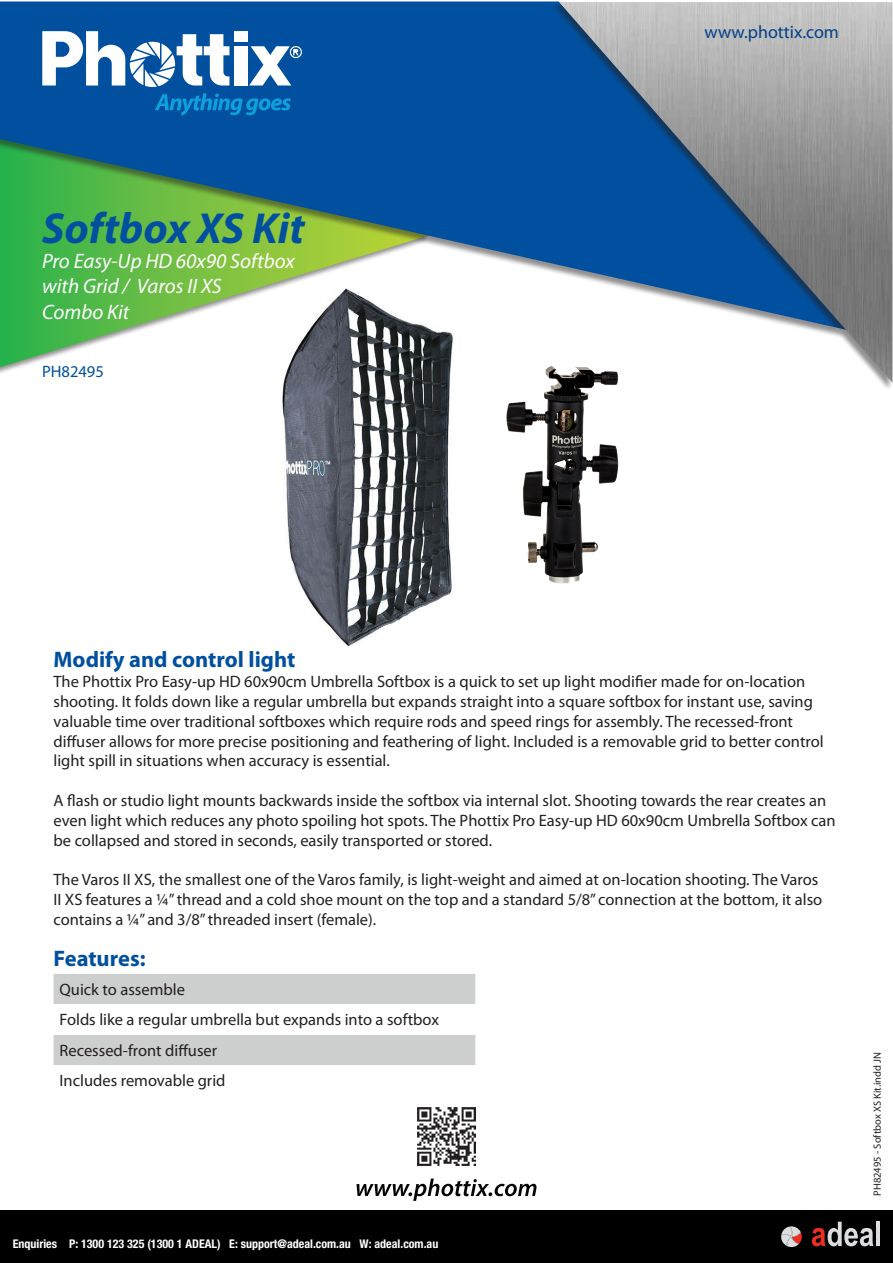
<style>
.page{position:relative;width:893px;height:1263px;background:#fff}
.page>*{position:absolute;margin:0;border:0;box-sizing:border-box;transform-origin:0 0}
.t1{font:italic 700 43.65px "Myriad Pro";color:#01509f}
.t2{font:700 22.5px "Myriad Pro";color:#01509f}
.t3{font:italic 21px/25.2px "Myriad Pro";color:#fff}
.t4{font:18px "Myriad Pro";color:#034087}
.t5{font:16.5px/19.8px "Myriad Pro";color:#231f20}
.t6{font:16.5px "Myriad Pro";color:#01509f}
.t7{font:700 condensed 12px "Helvetica Neue LT Std";color:#fff}
.t8{font:10.5px "Myriad Pro";color:#231f20}
</style>
<div class="page">
<div style="left:0;top:1210px;width:893px;height:53px;background:#000"></div>
<svg style="left:781px;top:1226px;width:21px;height:21px"></svg>
<svg style="left:812px;top:1222px;width:61px;height:24px"></svg>
<hr style="left:876px;top:1222px;width:4px;height:24px;background:#dcdddf">
<img style="left:282px;top:339px;width:171px;height:307px">
<svg style="left:356px;top:1178px;width:180px;height:23px"></svg>
<img style="left:418px;top:1107px;width:57px;height:58px">
<div style="left:54px;top:974px;width:421px;height:91px;background:#cdcece"></div>
<div style="left:54px;top:1004px;width:421px;height:30px;background:#fff"></div>
<img style="left:506px;top:366px;width:113px;height:218px">
<div style="left:0;top:109px;width:430px;height:267px;background:#231f20;opacity:.5"></div>
<svg style="left:0;top:339px;width:429px;height:28px"></svg>
<div style="left:0;top:1px;width:846px;height:338px;background:#231f20;opacity:.5"></div>
<svg style="left:0;top:2px;width:551px;height:328px;background:#3d848f"></svg>
<div style="left:551px;top:2px;width:342px;height:389px;background:#231f20;opacity:.5"></div>
<img style="left:559px;top:2px;width:333px;height:381px">
<div style="left:234px;top:46px;width:14px;height:39px;background:#fff"></div>
<div style="left:234px;top:31px;width:14px;height:11px;background:#fff"></div>
<svg style="left:249px;top:46px;width:53px;height:40px"></svg>
<svg style="left:42px;top:31px;width:187px;height:56px"></svg>
<svg style="left:155px;top:93px;width:136px;height:23px;background:#046bb3"></svg>
<p class="t1" style="left:42px;top:200px;width:264px">Softbox XS Kit</p>
<p class="t3" style="left:42px;top:248px;width:254px">Pro Easy-Up HD 60x90 Softbox with Grid / Varos II XS<br>Combo Kit</p>
<p class="t6" style="left:42px;top:361px;width:63px">PH82495</p>
<p class="t4" style="left:705px;top:21px;width:136px">www.phottix.com</p>
<p class="t2" style="left:54px;top:645px;width:243px">Modify and control light</p>
<p class="t5" style="left:54px;top:671px;width:772px">The Phottix Pro Easy-up HD 60x90cm Umbrella Softbox is a quick to set up light modifier made for on-location shooting. It folds down like a regular umbrella but expands straight into a square softbox for instant use, saving valuable time over traditional softboxes which require rods and speed rings for assembly. The recessed-front diffuser allows for more precise positioning and feathering of light. Included is a removable grid to better control light spill in situations when accuracy is essential.</p>
<p class="t5" style="left:54px;top:790px;width:784px">A flash or studio light mounts backwards inside the softbox via internal slot. Shooting towards the rear creates an even light which reduces any photo spoiling hot spots. The Phottix Pro Easy-up HD 60x90cm Umbrella Softbox can be collapsed and stored in seconds, easily transported or stored.</p>
<p class="t5" style="left:54px;top:869px;width:770px">The Varos II XS, the smallest one of the Varos family, is light-weight and aimed at on-location shooting. The Varos<br>II XS features a ¼” thread and a cold shoe mount on the top and a standard 5/8” connection at the bottom, it also contains a ¼” and 3/8” threaded insert (female).</p>
<p class="t2" style="left:54px;top:944px;width:94px">Features:</p>
<p class="t5" style="left:60px;top:979px;width:127px">Quick to assemble</p>
<p class="t5" style="left:60px;top:1010px;width:381px">Folds like a regular umbrella but expands into a softbox</p>
<p class="t5" style="left:60px;top:1040px;width:159px">Recessed-front diffuser</p>
<p class="t5" style="left:60px;top:1071px;width:168px">Includes removable grid</p>
<p class="t7" style="left:13px;top:1236px;width:427px">Enquiries P: 1300 123 325 (1300 1 ADEAL) E: support@adeal.com.au W: adeal.com.au</p>
<p class="t8" style="left:871px;top:1196px;width:145px;rotate:-90deg">PH82495 - Softbox XS Kit.indd JN</p>
</div>
